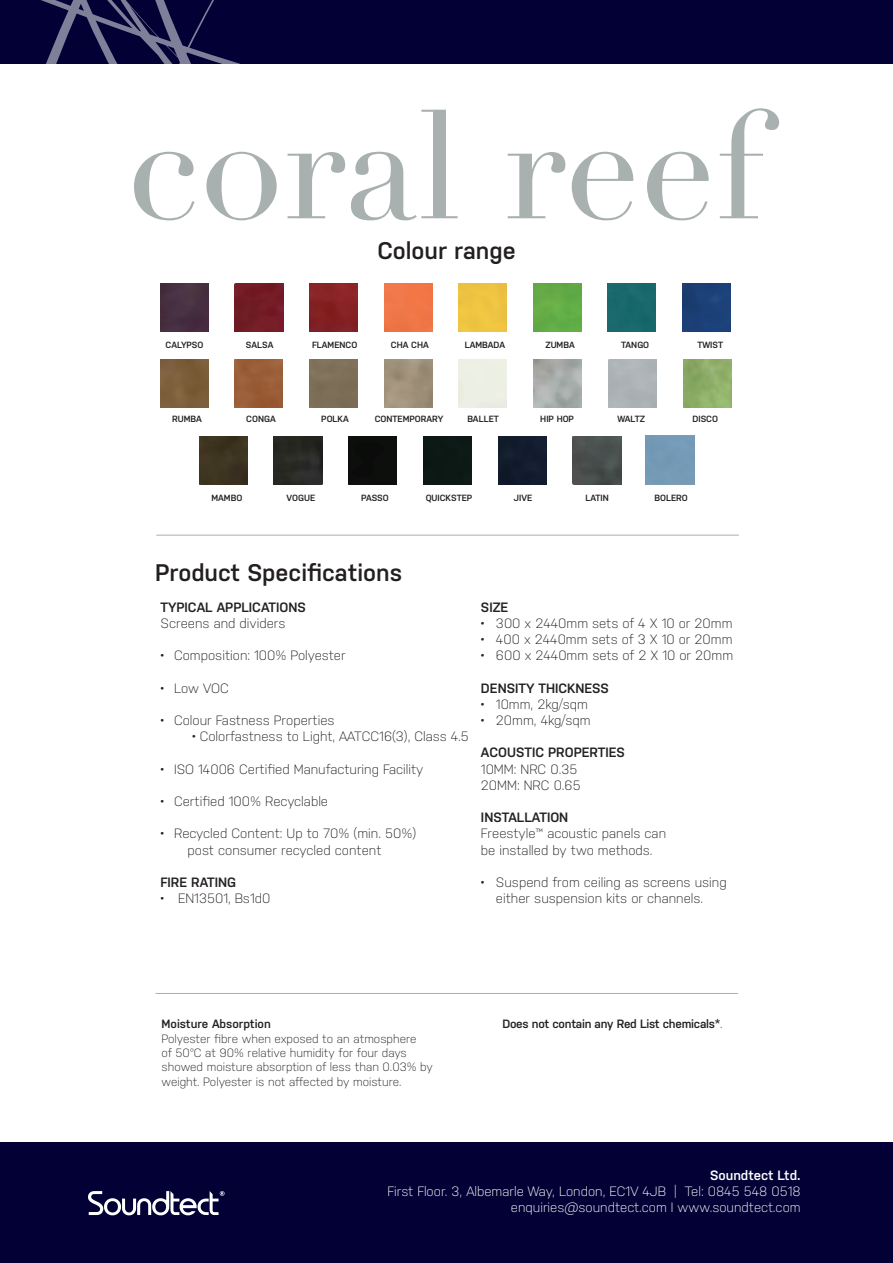
<style>
.page{position:relative;width:893px;height:1263px;background:#fff}
.page>*{position:absolute;margin:0;border:0;box-sizing:border-box;transform-origin:0 0}
.t1{font:150.6px "Didot";color:#a8b1af}
.t2{font:600 24px "Nudista";color:#231f20}
.t3{font:300 13.5px/16.2px "Nudista";color:#231f20}
.t4{font:300 13.5px/16.2px "Nudista";color:#fff;text-align:right}
.t5{font:600 13.5px "Nudista";color:#231f20}
.t6{font:600 13.5px "Nudista";color:#fff}
.t7{font:300 12px/14.4px "Nudista";color:#231f20}
.t8{font:600 12px "Nudista";letter-spacing:-.02em;color:#231f20}
.t9{font:600 12px "Nudista";color:#231f20}
.t10{font:600 9px "Nudista";color:#231f20}
.s1{font-weight:300}
</style>
<div class="page">
<div style="left:0;top:0;width:893px;height:64px;background:#030036"></div>
<svg style="left:41px;top:0;width:199px;height:64px"></svg>
<hr style="left:156px;top:993px;width:582px;height:1px;background:#a8b1af">
<hr style="left:156px;top:535px;width:583px;height:1px;background:#a8b1af">
<div style="left:0;top:1142px;width:893px;height:121px;background:#030036"></div>
<svg style="left:88px;top:1191px;width:137px;height:24px"></svg>
<div style="left:160px;top:283px;width:49px;height:48px;background:#462f40"></div>
<div style="left:160px;top:359px;width:48px;height:48px;background:#7d5e3a"></div>
<div style="left:199px;top:436px;width:48px;height:48px;background:#3d3420"></div>
<div style="left:235px;top:283px;width:48px;height:48px;background:#731c25"></div>
<div style="left:235px;top:359px;width:48px;height:48px;background:#9a5d38"></div>
<img style="left:274px;top:436px;width:48px;height:48px">
<img style="left:309px;top:283px;width:49px;height:48px">
<div style="left:309px;top:359px;width:49px;height:48px;background:#7d6f58"></div>
<div style="left:349px;top:436px;width:48px;height:48px;background:#0d0f0d"></div>
<div style="left:384px;top:283px;width:48px;height:48px;background:#f07747"></div>
<div style="left:423px;top:436px;width:49px;height:48px;background:#0c1915"></div>
<div style="left:459px;top:283px;width:48px;height:48px;background:#efc441"></div>
<div style="left:498px;top:436px;width:48px;height:48px;background:#131c2e"></div>
<div style="left:533px;top:283px;width:48px;height:48px;background:#62ac46"></div>
<img style="left:573px;top:436px;width:48px;height:48px">
<div style="left:608px;top:283px;width:48px;height:48px;background:#19696b"></div>
<img style="left:683px;top:359px;width:48px;height:48px">
<img style="left:682px;top:283px;width:48px;height:48px">
<h1 class="t1" style="left:127px;top:76px;width:640px">coral reef</h1>
<h2 class="t2" style="left:377px;top:237px;width:140px">Colour range</h2>
<p class="t10" style="left:166px;top:340px;width:39px">CALYPSO</p>
<p class="t10" style="left:246px;top:340px;width:29px">SALSA</p>
<p class="t10" style="left:312px;top:340px;width:47px">FLAMENCO</p>
<p class="t10" style="left:391px;top:340px;width:39px">CHA CHA</p>
<p class="t10" style="left:465px;top:340px;width:42px">LAMBADA</p>
<p class="t10" style="left:545px;top:340px;width:31px">ZUMBA</p>
<p class="t10" style="left:621px;top:340px;width:30px">TANGO</p>
<p class="t10" style="left:697px;top:340px;width:27px">TWIST</p>
<p class="t10" style="left:172px;top:413px;width:31px">RUMBA</p>
<p class="t10" style="left:246px;top:413px;width:31px">CONGA</p>
<p class="t10" style="left:321px;top:413px;width:29px">POLKA</p>
<p class="t10" style="left:375px;top:413px;width:70px">CONTEMPORARY</p>
<p class="t10" style="left:467px;top:413px;width:33px">BALLET</p>
<p class="t10" style="left:540px;top:413px;width:35px">HIP HOP</p>
<p class="t10" style="left:617px;top:413px;width:29px">WALTZ</p>
<p class="t10" style="left:692px;top:413px;width:27px">DISCO</p>
<p class="t10" style="left:211px;top:492px;width:32px">MAMBO</p>
<p class="t10" style="left:287px;top:492px;width:30px">VOGUE</p>
<p class="t10" style="left:361px;top:492px;width:29px">PASSO</p>
<p class="t10" style="left:426px;top:492px;width:48px">QUICKSTEP</p>
<p class="t10" style="left:514px;top:492px;width:20px">JIVE</p>
<p class="t10" style="left:585px;top:492px;width:25px">LATIN</p>
<p class="t10" style="left:654px;top:492px;width:35px">BOLERO</p>
<h2 class="t2" style="left:155px;top:559px;width:249px">Product Specifications</h2>
<p class="t5" style="left:161px;top:599px;width:147px">TYPICAL APPLICATIONS</p>
<p class="t3" style="left:161px;top:615px;width:127px">Screens and dividers</p>
<p class="t3" style="left:161px;top:647px;width:187px">• Composition: 100% Polyester</p>
<p class="t3" style="left:161px;top:680px;width:70px">• Low VOC</p>
<p class="t3" style="left:161px;top:712px;width:176px">• Colour Fastness Properties</p>
<p class="t3" style="left:192px;top:728px;width:278px">• Colorfastness to Light, AATCC16(3), Class 4.5</p>
<p class="t3" style="left:161px;top:761px;width:264px">• ISO 14006 Certified Manufacturing Facility</p>
<p class="t3" style="left:161px;top:793px;width:169px">• Certified 100% Recyclable</p>
<p class="t3" style="left:161px;top:825px;width:257px;text-align:center">• Recycled Content: Up to 70% (min. 50%) post consumer recycled content</p>
<p class="t5" style="left:161px;top:874px;width:77px">FIRE RATING</p>
<p class="t3" style="left:161px;top:890px;width:111px">• EN13501, Bs1d0</p>
<p class="t5" style="left:481px;top:599px;width:29px">SIZE</p>
<p class="t3" style="left:481px;top:615px;width:253px">• 300 x 2440mm sets of 4 X 10 or 20mm</p>
<p class="t3" style="left:481px;top:631px;width:253px">• 400 x 2440mm sets of 3 X 10 or 20mm</p>
<p class="t3" style="left:481px;top:647px;width:254px">• 600 x 2440mm sets of 2 X 10 or 20mm</p>
<p class="t5" style="left:481px;top:680px;width:130px">DENSITY THICKNESS</p>
<p class="t3" style="left:481px;top:696px;width:109px">• 10mm, 2kg/sqm</p>
<p class="t3" style="left:481px;top:712px;width:111px">• 20mm, 4kg/sqm</p>
<p class="t5" style="left:481px;top:745px;width:145px">ACOUSTIC PROPERTIES</p>
<p class="t3" style="left:481px;top:761px;width:101px">10MM: NRC 0.35<br>20MM: NRC 0.65</p>
<p class="t5" style="left:481px;top:810px;width:89px">INSTALLATION</p>
<p class="t3" style="left:481px;top:825px;width:187px">Freestyle™ acoustic panels can be installed by two methods.</p>
<p class="t3" style="left:496px;top:874px;width:232px;text-indent:-15px">• Suspend from ceiling as screens using either suspension kits or channels.</p>
<p class="t9" style="left:162px;top:1017px;width:111px">Moisture Absorption</p>
<p class="t7" style="left:162px;top:1031px;width:273px">Polyester fibre when exposed to an atmosphere<br>of 50°C at 90% relative humidity for four days showed moisture absorption of less than 0.03% by weight. Polyester is not affected by moisture.</p>
<p class="t8" style="left:502px;top:1017px;width:222px">Does not contain any Red List chemicals*<span class="s1">.</span></p>
<p class="t6" style="left:710px;top:1167px;width:92px">Soundtect Ltd.</p>
<p class="t4" style="left:388px;top:1183px;width:415px">First Floor. 3, Albemarle Way, London, EC1V 4JB | Tel: 0845 548 0518 enquiries@soundtect.com I www.soundtect.com</p>
</div>
